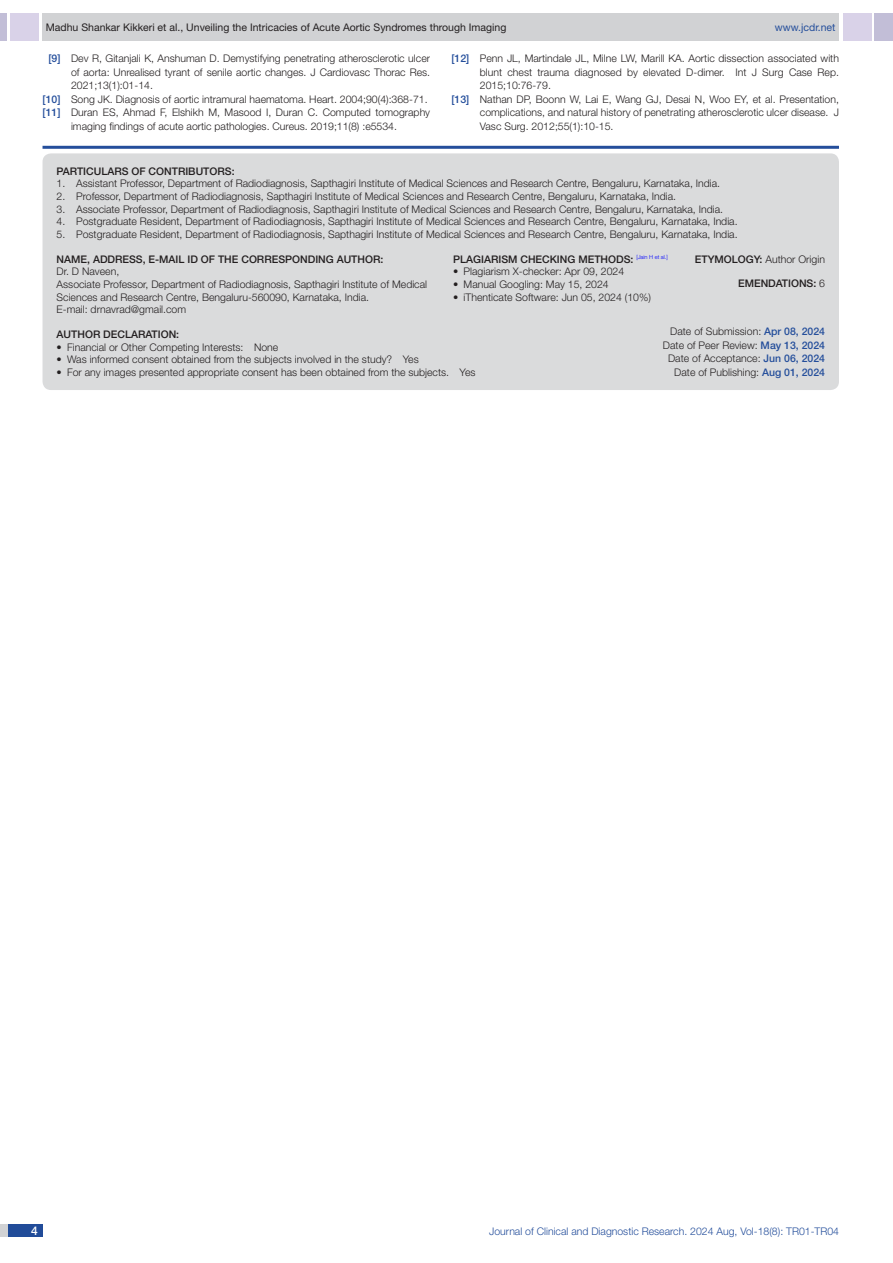
<style>
.page{position:relative;width:893px;height:1263px;background:#fff}
.page>*{position:absolute;margin:0;border:0;box-sizing:border-box;transform-origin:0 0}
.t1{font:500 12px "Helvetica Neue";color:#fff}
.Partic_Contri_Txt{font:300 10.5px/12.6px "Helvetica Neue";color:#231f20}
.Partic_Contri_Head{font:500 10.5px "Helvetica Neue";color:#231f20}
.tb_txt{font:300 10.5px "Helvetica Neue";color:#231f20}
.t2{font:10.5px "Helvetica Neue";color:#231f20}
.t3{font:300 10.5px "Helvetica Neue";color:#244e9b}
.Partic_Contri_Head-2{font:300 10.5px "Helvetica Neue";color:#231f20}
.t4{font:10.5px "Helvetica Neue";color:#244e9b}
.s1{font-weight:500;color:#244e9b}
.s2{font-weight:500}
.s3{font-weight:300}
</style>
<div class="page">
<div style="left:0;top:13px;width:7px;height:28px;background:#c2bed7"></div>
<div style="left:10px;top:13px;width:29px;height:28px;background:#d9d2e8"></div>
<div style="left:43px;top:13px;width:796px;height:28px;background:#d1d2d4"></div>
<div style="left:875px;top:13px;width:18px;height:28px;background:#c2bed7"></div>
<div style="left:843px;top:13px;width:29px;height:28px;background:#d9d2e8"></div>
<div style="left:0;top:1224px;width:43px;height:13px;background:#d1d2d4"></div>
<div style="left:8px;top:1224px;width:35px;height:13px;background:#214c99"></div>
<hr style="left:43px;top:146px;width:796px;height:3px;background:#244e9b">
<div style="left:43px;top:153px;width:796px;height:237px;background:#dadbdc;border-radius:9px"></div>
<p class="t2" style="left:46px;top:21px;width:462px">Madhu Shankar Kikkeri et al., Unveiling the Intricacies of Acute Aortic Syndromes through Imaging</p>
<p class="t4" style="left:775px;top:21px;width:62px">www.jcdr.net</p>
<p class="Partic_Contri_Txt" style="left:48px;top:52px;width:383px"><span class="s1">[9]</span> Dev R, Gitanjali K, Anshuman D. Demystifying penetrating atherosclerotic ulcer</p>
<p class="Partic_Contri_Txt" style="left:71px;top:66px;width:361px">of aorta: Unrealised tyrant of senile aortic changes. J Cardiovasc Thorac Res.</p>
<p class="Partic_Contri_Txt" style="left:71px;top:79px;width:83px">2021;13(1):01-14.</p>
<p class="Partic_Contri_Txt" style="left:43px;top:93px;width:386px"><span class="s1">[10]</span> Song JK. Diagnosis of aortic intramural haematoma. Heart. 2004;90(4):368-71.</p>
<p class="Partic_Contri_Txt" style="left:43px;top:106px;width:389px"><span class="s1">[11]</span> Duran ES, Ahmad F, Elshikh M, Masood I, Duran C. Computed tomography</p>
<p class="Partic_Contri_Txt" style="left:71px;top:120px;width:328px">imaging findings of acute aortic pathologies. Cureus. 2019;11(8) :e5534.</p>
<p class="Partic_Contri_Txt" style="left:451px;top:52px;width:389px"><span class="s1">[12]</span> Penn JL, Martindale JL, Milne LW, Marill KA. Aortic dissection associated with</p>
<p class="Partic_Contri_Txt" style="left:480px;top:66px;width:361px">blunt chest trauma diagnosed by elevated D-dimer. Int J Surg Case Rep.</p>
<p class="Partic_Contri_Txt" style="left:480px;top:79px;width:73px">2015;10:76-79.</p>
<p class="Partic_Contri_Txt" style="left:451px;top:93px;width:389px"><span class="s1">[13]</span> Nathan DP, Boonn W, Lai E, Wang GJ, Desai N, Woo EY, et al. Presentation,</p>
<p class="Partic_Contri_Txt" style="left:480px;top:106px;width:361px">complications, and natural history of penetrating atherosclerotic ulcer disease. J</p>
<p class="Partic_Contri_Txt" style="left:480px;top:120px;width:135px">Vasc Surg. 2012;55(1):10-15.</p>
<p class="Partic_Contri_Head" style="left:57px;top:165px;width:179px">PARTICULARS OF CONTRIBUTORS:</p>
<p class="Partic_Contri_Txt" style="left:57px;top:177px;width:665px">1. Assistant Professor, Department of Radiodiagnosis, Sapthagiri Institute of Medical Sciences and Research Centre, Bengaluru, Karnataka, India.</p>
<p class="Partic_Contri_Txt" style="left:57px;top:190px;width:621px">2. Professor, Department of Radiodiagnosis, Sapthagiri Institute of Medical Sciences and Research Centre, Bengaluru, Karnataka, India.</p>
<p class="Partic_Contri_Txt" style="left:57px;top:202px;width:668px">3. Associate Professor, Department of Radiodiagnosis, Sapthagiri Institute of Medical Sciences and Research Centre, Bengaluru, Karnataka, India.</p>
<p class="Partic_Contri_Txt" style="left:57px;top:215px;width:682px">4. Postgraduate Resident, Department of Radiodiagnosis, Sapthagiri Institute of Medical Sciences and Research Centre, Bengaluru, Karnataka, India.</p>
<p class="Partic_Contri_Txt" style="left:57px;top:227px;width:682px">5. Postgraduate Resident, Department of Radiodiagnosis, Sapthagiri Institute of Medical Sciences and Research Centre, Bengaluru, Karnataka, India.</p>
<p class="Partic_Contri_Head" style="left:453px;top:253px;width:216px">PLAGIARISM CHECKING METHODS: <sup>[Jain</sup> <sup>H</sup> <sup>et</sup> <sup>al.]</sup></p>
<p class="tb_txt" style="left:453px;top:265px;width:173px">• Plagiarism X-checker: Apr 09, 2024</p>
<p class="tb_txt" style="left:453px;top:278px;width:157px">• Manual Googling: May 15, 2024</p>
<p class="tb_txt" style="left:453px;top:290px;width:199px">• iThenticate Software: Jun 05, 2024 (10%)</p>
<p class="Partic_Contri_Head" style="left:57px;top:253px;width:328px">NAME, ADDRESS, E-MAIL ID OF THE CORRESPONDING AUTHOR:</p>
<p class="Partic_Contri_Txt" style="left:57px;top:265px;width:64px">Dr. D Naveen,</p>
<p class="Partic_Contri_Txt" style="left:57px;top:278px;width:372px">Associate Professor, Department of Radiodiagnosis, Sapthagiri Institute of Medical<br>Sciences and Research Centre, Bengaluru-560090, Karnataka, India.</p>
<p class="Partic_Contri_Txt" style="left:57px;top:303px;width:131px">E-mail: drnavrad@gmail.com</p>
<p class="Partic_Contri_Head" style="left:695px;top:253px;width:16px">ETYMOLOGY</p>
<p class="Partic_Contri_Head-2" style="left:760px;top:253px;width:67px"><span class="s2">:</span> Author Origin</p>
<p class="Partic_Contri_Head" style="left:738px;top:277px;width:15px">EMENDATIONS</p>
<p class="Partic_Contri_Head" style="left:813px;top:277px;width:13px">: <span class="s3">6</span></p>
<p class="Partic_Contri_Head" style="left:57px;top:328px;width:16px">AUTHOR</p>
<p class="Partic_Contri_Head" style="left:103px;top:328px;width:8px">DECLARATION</p>
<p class="Partic_Contri_Head" style="left:176px;top:328px;width:4px">:</p>
<p class="Partic_Contri_Txt" style="left:57px;top:341px;width:223px">• Financial or Other Competing Interests: None</p>
<p class="Partic_Contri_Txt" style="left:57px;top:353px;width:364px">• Was informed consent obtained from the subjects involved in the study? Yes</p>
<p class="Partic_Contri_Txt" style="left:57px;top:366px;width:420px">• For any images presented appropriate consent has been obtained from the subjects. Yes</p>
<p class="Partic_Contri_Txt" style="left:670px;top:325px;width:156px">Date of Submission: <span class="s1">APR 08, 2024</span></p>
<p class="Partic_Contri_Txt" style="left:663px;top:339px;width:164px">Date of Peer Review: <span class="s1">MAY 13, 2024</span></p>
<p class="Partic_Contri_Txt" style="left:668px;top:352px;width:158px">Date of Acceptance: <span class="s1">JUN 06, 2024</span></p>
<p class="Partic_Contri_Txt" style="left:674px;top:366px;width:152px">Date of Publishing: <span class="s1">AUG 01, 2024</span></p>
<p class="t1" style="left:31px;top:1223px;width:8px">4</p>
<p class="t3" style="left:489px;top:1225px;width:351px">Journal of Clinical and Diagnostic Research. 2024 Aug, Vol-18(8): TR01-TR04</p>
</div>
